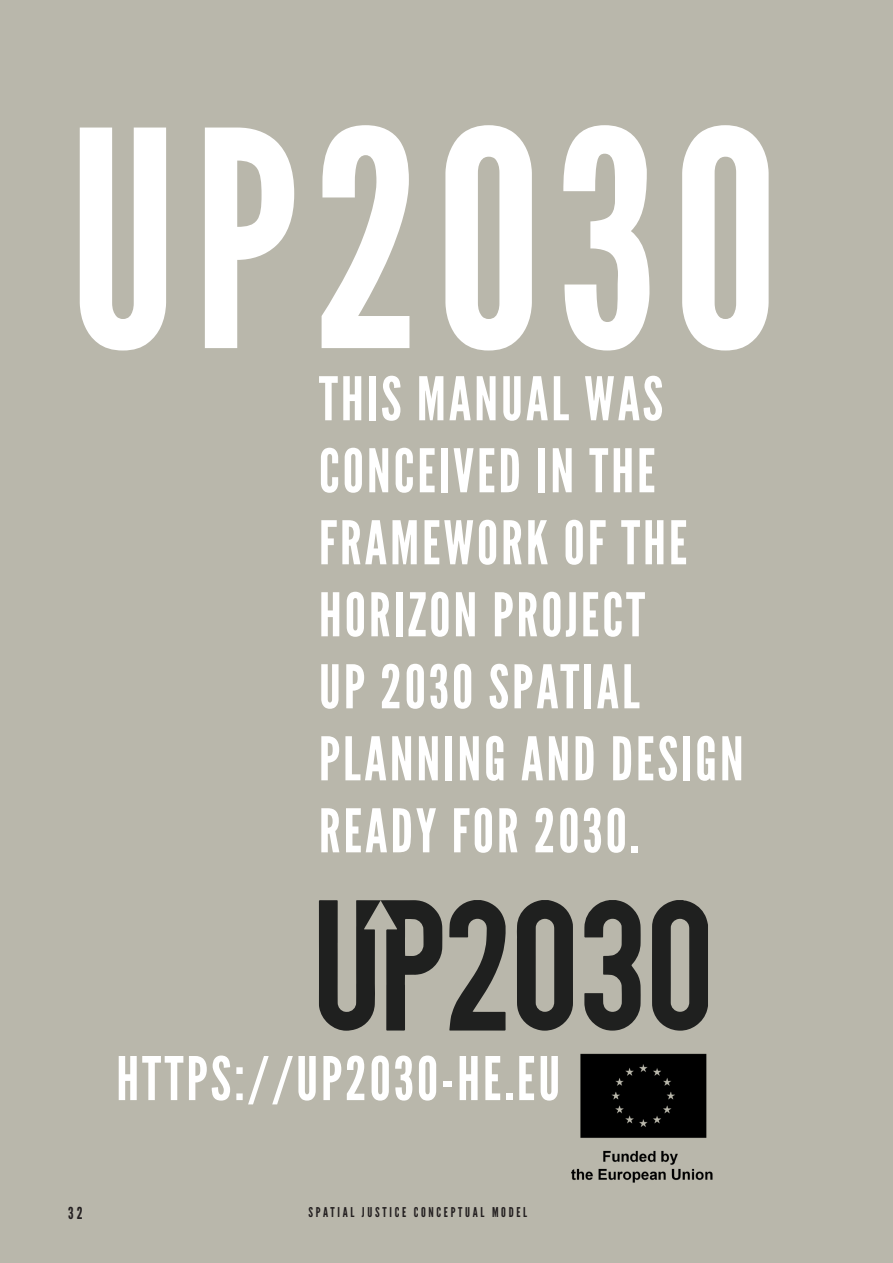
<style>
.page{position:relative;width:893px;height:1263px;background:#b9b7ab}
.page>*{position:absolute;margin:0;border:0;box-sizing:border-box;transform-origin:0 0}
.League_Gothic_40pt_White{font:300px "League Gothic";letter-spacing:.05em;color:#fff}
.League_Gothic_40pt_White-2{font:60px/72px "League Gothic";letter-spacing:.05em;color:#fff}
.t1{font:16.5px "League Gothic";color:#231f20}
.t2{font:13.5px "League Gothic";letter-spacing:.2em;color:#231f20}
</style>
<div class="page">
<img style="left:571px;top:1053px;width:142px;height:130px">
<svg style="left:652px;top:900px;width:56px;height:131px"></svg>
<svg style="left:517px;top:900px;width:56px;height:131px"></svg>
<svg style="left:449px;top:900px;width:57px;height:130px"></svg>
<svg style="left:319px;top:900px;width:123px;height:131px"></svg>
<svg style="left:584px;top:900px;width:57px;height:130px"></svg>
<p class="League_Gothic_40pt_White" style="left:68px;top:62px;width:712px">UP2030</p>
<p class="League_Gothic_40pt_White-2" style="left:319px;top:363px;width:426px">THIS MANUAL WAS<br>CONCEIVED IN THE<br>FRAMEWORK OF THE<br>HORIZON PROJECT<br>UP 2030 SPATIAL<br>PLANNING AND DESIGN<br>READY FOR 2030.</p>
<p class="League_Gothic_40pt_White-2" style="left:116px;top:1043px;width:445px">HTTPS://UP2030-HE.EU</p>
<p class="t1" style="left:68px;top:1203px;width:16px">32</p>
<p class="t2" style="left:308px;top:1204px;width:220px">SPATIAL JUSTICE CONCEPTUAL MODEL</p>
</div>
